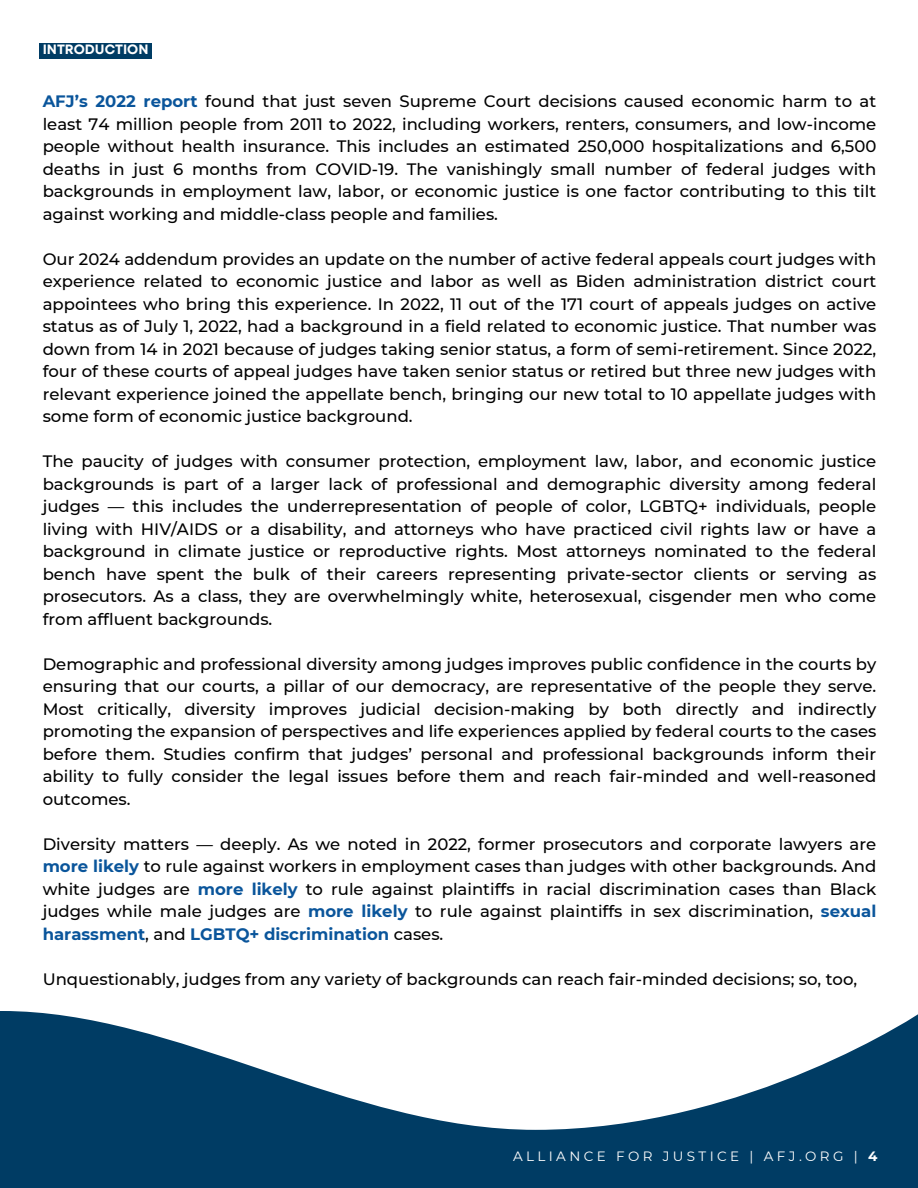
<style>
.page{position:relative;width:918px;height:1188px;background:#fff}
.page>*{position:absolute;margin:0;border:0;box-sizing:border-box;transform-origin:0 0}
.t1{font:500 16.5px/22.5px "Montserrat";color:#000;text-align:justify}
.t2{font:13.5px "Montserrat";letter-spacing:.25em;color:#fff}
.t3{font:700 13.5px "Mont";color:#fff}
.s1{font-weight:700;color:#0a559b}
.s2{font-weight:700}
</style>
<div class="page">
<svg style="left:0;top:1011px;width:918px;height:177px;fill:#003c64"></svg>
<div style="left:39px;top:43px;width:113px;height:16px;background:#003c64"></div>
<p class="t3" style="left:43px;top:44px;width:107px">INTRODUCTION</p>
<h1 class="t1" style="left:43px;top:90px;width:835px"><span class="s1">AFJ’s 2022 report</span> found that just seven Supreme Court decisions caused economic harm to at least 74 million people from 2011 to 2022, including workers, renters, consumers, and low-income people without health insurance. This includes an estimated 250,000 hospitalizations and 6,500 deaths in just 6 months from COVID-19. The vanishingly small number of federal judges with backgrounds in employment law, labor, or economic justice is one factor contributing to this tilt against working and middle-class people and families.</h1>
<h1 class="t1" style="left:43px;top:247px;width:835px">Our 2024 addendum provides an update on the number of active federal appeals court judges with experience related to economic justice and labor as well as Biden administration district court appointees who bring this experience. In 2022, 11 out of the 171 court of appeals judges on active status as of July 1, 2022, had a background in a field related to economic justice. That number was down from 14 in 2021 because of judges taking senior status, a form of semi-retirement. Since 2022, four of these courts of appeal judges have taken senior status or retired but three new judges with relevant experience joined the appellate bench, bringing our new total to 10 appellate judges with some form of economic justice background.</h1>
<h1 class="t1" style="left:43px;top:450px;width:835px">The paucity of judges with consumer protection, employment law, labor, and economic justice backgrounds is part of a larger lack of professional and demographic diversity among federal judges — this includes the underrepresentation of people of color, LGBTQ+ individuals, people living with HIV/AIDS or a disability, and attorneys who have practiced civil rights law or have a background in climate justice or reproductive rights. Most attorneys nominated to the federal bench have spent the bulk of their careers representing private-sector clients or serving as prosecutors. As a class, they are overwhelmingly white, heterosexual, cisgender men who come from affluent backgrounds.</h1>
<h1 class="t1" style="left:43px;top:652px;width:835px">Demographic and professional diversity among judges improves public confidence in the courts by ensuring that our courts, a pillar of our democracy, are representative of the people they serve.<br>Most critically, diversity improves judicial decision-making by both directly and indirectly promoting the expansion of perspectives and life experiences applied by federal courts to the cases before them. Studies confirm that judges’ personal and professional backgrounds inform their ability to fully consider the legal issues before them and reach fair-minded and well-reasoned outcomes.</h1>
<h1 class="t1" style="left:43px;top:832px;width:835px">Diversity matters — deeply. As we noted in 2022, former prosecutors and corporate lawyers are <span class="s1">more likely</span> to rule against workers in employment cases than judges with other backgrounds. And white judges are <span class="s1">more likely</span> to rule against plaintiffs in racial discrimination cases than Black judges while male judges are <span class="s1">more likely</span> to rule against plaintiffs in sex discrimination, <span class="s1">sexual harassment</span>, and <span class="s1">LGBTQ+ discrimination</span> cases.</h1>
<h1 class="t1" style="left:43px;top:967px;width:816px">Unquestionably, judges from any variety of backgrounds can reach fair-minded decisions; so, too,</h1>
<h2 class="t2" style="left:513px;top:1148px;width:366px">ALLIANCE FOR JUSTICE | AFJ.ORG | <span class="s2">4</span></h2>
</div>
